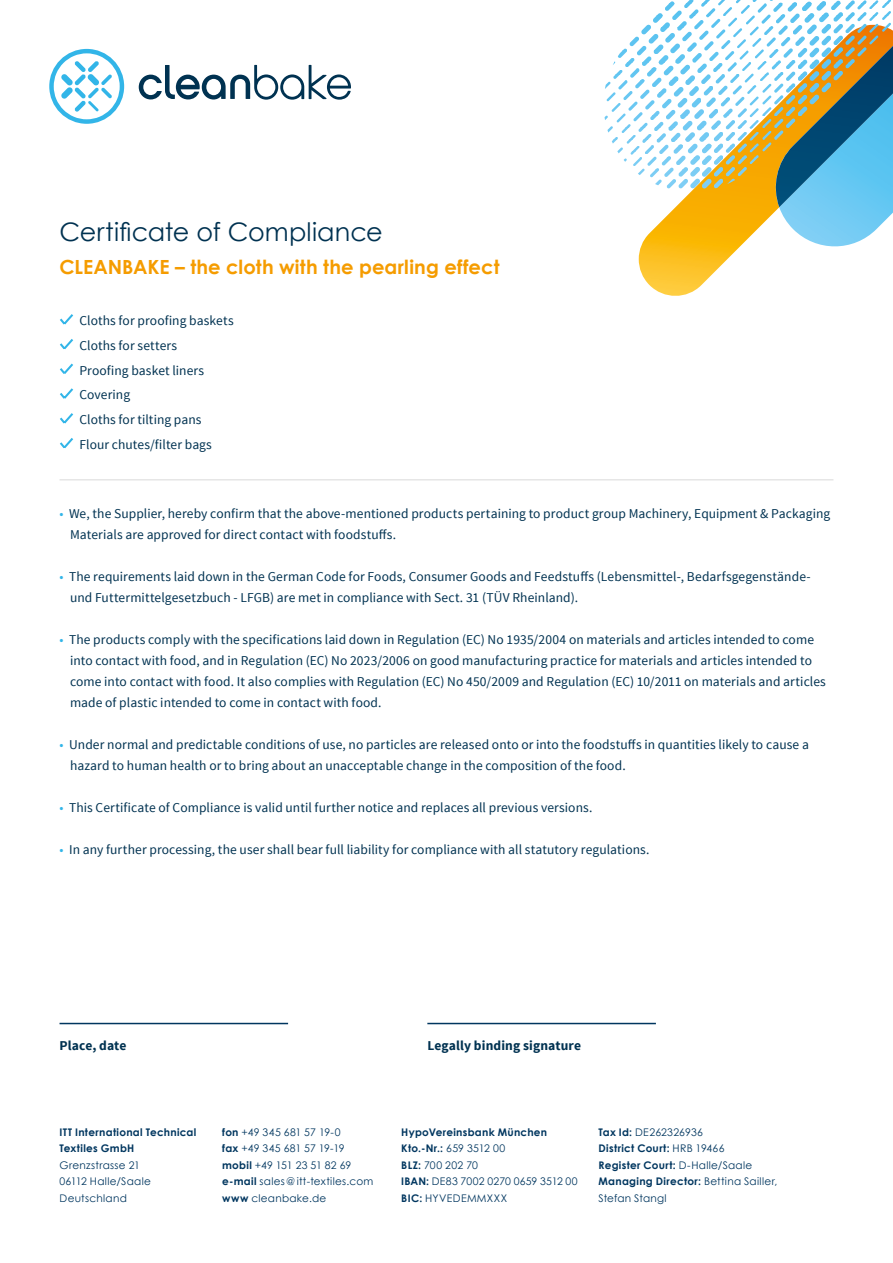
<style>
.page{position:relative;width:893px;height:1263px;background:#fff}
.page>*{position:absolute;margin:0;border:0;box-sizing:border-box;transform-origin:0 0}
.t1{font:25.5px "Century Gothic";color:#003251}
.t2{font:700 19.5px "Century Gothic";letter-spacing:.005em;color:#f59c00}
.t3{font:13.5px/21px "Source Sans Pro";letter-spacing:.005em;color:#003251}
.t4{font:700 13.5px "Source Sans Pro";letter-spacing:.01em;color:#003251}
.t5{font:10.5px/16.5px "Century Gothic";letter-spacing:.025em;color:#00365f}
.t6{font:700 10.5px/16.5px "Century Gothic";letter-spacing:.03em;color:#00365f}
.s1{color:#32b5e8}
.s2{font-weight:700}
</style>
<div class="page">
<svg style="left:49px;top:49px;width:75px;height:75px"></svg>
<svg style="left:139px;top:65px;width:212px;height:35px"></svg>
<svg style="left:60px;top:314px;width:14px;height:11px"></svg>
<svg style="left:60px;top:339px;width:14px;height:11px"></svg>
<svg style="left:60px;top:363px;width:13px;height:11px"></svg>
<svg style="left:60px;top:388px;width:14px;height:11px"></svg>
<svg style="left:60px;top:413px;width:14px;height:11px"></svg>
<svg style="left:60px;top:438px;width:14px;height:11px"></svg>
<hr style="left:60px;top:479px;width:773px;height:1px;background:#e6e6e6">
<hr style="left:60px;top:1023px;width:228px;height:1px;background:#00365f">
<hr style="left:427px;top:1023px;width:229px;height:1px;background:#00365f">
<svg style="left:639px;top:25px;width:254px;height:271px"></svg>
<svg style="left:772px;top:46px;width:121px;height:206px;background:#80abae"></svg>
<svg style="left:665px;top:4px;width:9px;height:7px"></svg>
<svg style="left:668px;top:1px;width:6px;height:3px"></svg>
<svg style="left:684px;top:0;width:9px;height:8px"></svg>
<svg style="left:672px;top:10px;width:10px;height:4px"></svg>
<svg style="left:701px;top:0;width:9px;height:7px"></svg>
<svg style="left:691px;top:9px;width:7px;height:5px"></svg>
<svg style="left:718px;top:0;width:7px;height:5px"></svg>
<svg style="left:707px;top:8px;width:8px;height:6px"></svg>
<svg style="left:723px;top:7px;width:9px;height:7px"></svg>
<svg style="left:736px;top:0;width:5px;height:3px"></svg>
<svg style="left:741px;top:5px;width:9px;height:9px"></svg>
<svg style="left:752px;top:0;width:139px;height:14px"></svg>
<h1 class="t1" style="left:60px;top:216px;width:325px">Certificate of Compliance</h1>
<h2 class="t2" style="left:60px;top:255px;width:442px">CLEANBAKE – the cloth with the pearling effect</h2>
<p class="t3" style="left:79px;top:308px;width:156px;line-height:24.8px">Cloths for proofing baskets<br>Cloths for setters<br>Proofing basket liners<br>Covering<br>Cloths for tilting pans<br>Flour chutes/filter bags</p>
<p class="t3" style="left:70px;top:503px;width:762px;text-indent:-11px"><span class="s1">•</span> We, the Supplier, hereby confirm that the above-mentioned products pertaining to product group Machinery, Equipment &amp; Packaging<br>Materials are approved for direct contact with foodstuffs.</p>
<p class="t3" style="left:70px;top:566px;width:742px;text-indent:-11px"><span class="s1">•</span> The requirements laid down in the German Code for Foods, Consumer Goods and Feedstuffs (Lebensmittel-, Bedarfsgegenstände&shy;und Futtermittelgesetzbuch - LFGB) are met in compliance with Sect. 31 (TÜV Rheinland).</p>
<p class="t3" style="left:70px;top:629px;width:757px;text-indent:-11px"><span class="s1">•</span> The products comply with the specifications laid down in Regulation (EC) No 1935/2004 on materials and articles intended to come into contact with food, and in Regulation (EC) No 2023/2006 on good manufacturing practice for materials and articles intended to come into contact with food. It also complies with Regulation (EC) No 450/2009 and Regulation (EC) 10/2011 on materials and articles made of plastic intended to come in contact with food.</p>
<p class="t3" style="left:70px;top:734px;width:740px;text-indent:-11px"><span class="s1">•</span> Under normal and predictable conditions of use, no particles are released onto or into the foodstuffs in quantities likely to cause a hazard to human health or to bring about an unacceptable change in the composition of the food.</p>
<p class="t3" style="left:60px;top:797px;width:534px"><span class="s1">•</span> This Certificate of Compliance is valid until further notice and replaces all previous versions.</p>
<p class="t3" style="left:60px;top:839px;width:591px"><span class="s1">•</span> In any further processing, the user shall bear full liability for compliance with all statutory regulations.</p>
<p class="t4" style="left:60px;top:1036px;width:69px">Place, date</p>
<p class="t4" style="left:427px;top:1036px;width:155px">Legally binding signature</p>
<p class="t6" style="left:60px;top:1123px;width:138px">ITT International Technical<br>Textiles GmbH</p>
<p class="t5" style="left:60px;top:1157px;width:93px">Grenzstrasse 21<br>06112 Halle/Saale<br>Deutschland</p>
<p class="t5" style="left:222px;top:1123px;width:153px"><span class="s2">fon</span> +49 345 681 57 19-0<br><span class="s2">fax</span> +49 345 681 57 19-19 <span class="s2">mobil</span> +49 151 23 51 82 69 <span class="s2">e-mail</span> sales@itt-textiles.com <span class="s2">www</span> cleanbake.de</p>
<p class="t5" style="left:401px;top:1123px;width:178px"><span class="s2">HypoVereinsbank München<br>Kto.-Nr.:</span> 659 3512 00<br><span class="s2">BLZ:</span> 700 202 70<br><span class="s2">IBAN:</span> DE83 7002 0270 0659 3512 00<br><span class="s2">BIC:</span> HYVEDEMMXXX</p>
<p class="t5" style="left:598px;top:1123px;width:180px"><span class="s2">Tax Id:</span> DE262326936<br><span class="s2">District Court:</span> HRB 19466<br><span class="s2">Register Court:</span> D-Halle/Saale<br><span class="s2">Managing Director:</span> Bettina Sailler,<br>Stefan Stangl</p>
</div>
